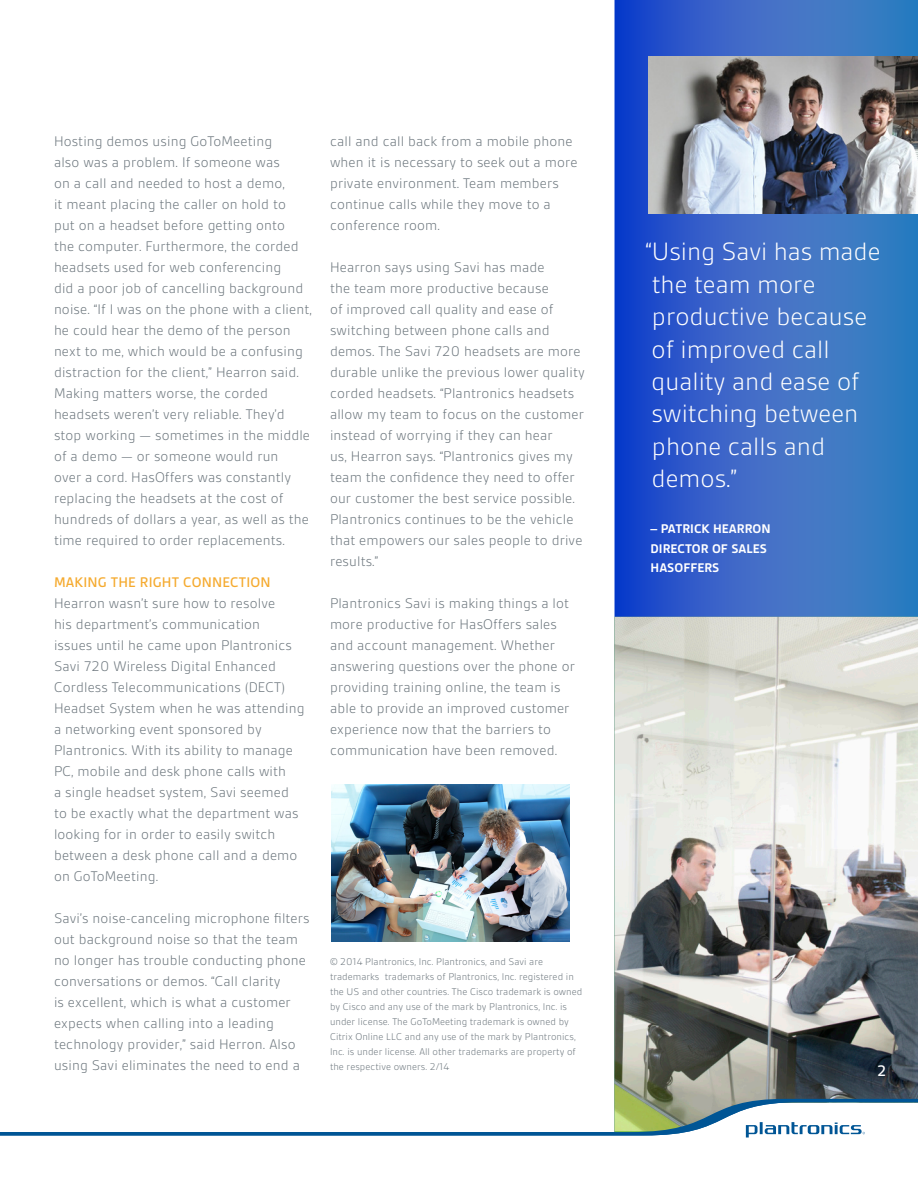
<style>
.page{position:relative;width:918px;height:1188px;background:#fff}
.page>*{position:absolute;margin:0;border:0;box-sizing:border-box;transform-origin:0 0}
.t1{font:300 27px/32.4px "Gesta";color:#fff}
.t2{font:500 16.5px "Gesta";color:#fff}
.t3{font:300 15px/21px "Gesta";letter-spacing:.01em;color:#6a747b}
.t4{font:500 15px "Gesta";letter-spacing:.01em;color:#f5aa2f}
.t5{font:700 13.5px/19.5px "Gesta";color:#fff}
.t6{font:300 10.5px/15px "Gesta";letter-spacing:.005em;color:#6a747b}
</style>
<div class="page">
<svg style="left:615px;top:0;width:303px;height:617px;background:#3266c6"></svg>
<img style="left:332px;top:784px;width:237px;height:158px">
<img style="left:648px;top:56px;width:270px;height:158px">
<img style="left:615px;top:617px;width:303px;height:482px">
<svg style="left:0;top:1099px;width:918px;height:39px"></svg>
<p class="t3" style="left:54px;top:131px;width:259px">Hosting demos using GoToMeeting<br>also was a problem. If someone was<br>on a call and needed to host a demo,<br>it meant placing the caller on hold to<br>put on a headset before getting onto<br>the computer. Furthermore, the corded headsets used for web conferencing<br>did a poor job of cancelling background noise. “If I was on the phone with a client, he could hear the demo of the person next to me, which would be a confusing distraction for the client,” Hearron said.<br>Making matters worse, the corded headsets weren’t very reliable. They’d stop working — sometimes in the middle of a demo — or someone would run<br>over a cord. HasOffers was constantly replacing the headsets at the cost of hundreds of dollars a year, as well as the time required to order replacements.</p>
<p class="t4" style="left:54px;top:574px;width:218px">MAKING THE RIGHT CONNECTION</p>
<p class="t3" style="left:54px;top:593px;width:252px">Hearron wasn’t sure how to resolve<br>his department’s communication<br>issues until he came upon Plantronics Savi 720 Wireless Digital Enhanced Cordless Telecommunications (DECT)<br>Headset System when he was attending a networking event sponsored by Plantronics. With its ability to manage PC, mobile and desk phone calls with<br>a single headset system, Savi seemed to be exactly what the department was looking for in order to easily switch between a desk phone call and a demo on GoToMeeting.</p>
<p class="t3" style="left:54px;top:908px;width:257px">Savi’s noise-canceling microphone filters out background noise so that the team no longer has trouble conducting phone conversations or demos. “Call clarity<br>is excellent, which is what a customer expects when calling into a leading technology provider,” said Herron. Also using Savi eliminates the need to end a</p>
<p class="t3" style="left:330px;top:131px;width:249px">call and call back from a mobile phone when it is necessary to seek out a more private environment. Team members continue calls while they move to a conference room.</p>
<p class="t3" style="left:330px;top:257px;width:256px">Hearron says using Savi has made<br>the team more productive because<br>of improved call quality and ease of switching between phone calls and demos. The Savi 720 headsets are more durable unlike the previous lower quality corded headsets. “Plantronics headsets allow my team to focus on the customer instead of worrying if they can hear<br>us, Hearron says. “Plantronics gives my team the confidence they need to offer our customer the best service possible.<br>Plantronics continues to be the vehicle that empowers our sales people to drive results.”</p>
<p class="t3" style="left:330px;top:593px;width:246px">Plantronics Savi is making things a lot more productive for HasOffers sales and account management. Whether answering questions over the phone or providing training online, the team is able to provide an improved customer experience now that the barriers to communication have been removed.</p>
<p class="t6" style="left:330px;top:954px;width:254px">© 2014 Plantronics, Inc. Plantronics, and Savi are trademarks trademarks of Plantronics, Inc. registered in the US and other countries. The Cisco trademark is owned by Cisco and any use of the mark by Plantronics, Inc. is under license. The GoToMeeting trademark is owned by Citrix Online LLC and any use of the mark by Plantronics, Inc. is under license. All other trademarks are property of the respective owners. 2/14</p>
<p class="t1" style="left:646px;top:236px;width:236px">“Using Savi has made the team more productive because of improved call quality and ease of switching between phone calls and demos.”</p>
<p class="t5" style="left:651px;top:519px;width:122px">– PATRICK HEARRON</p>
<p class="t5" style="left:651px;top:538px;width:118px">DIRECTOR OF SALES<br>HASOFFERS</p>
<p class="t2" style="left:877px;top:1062px;width:11px">2</p>
</div>
